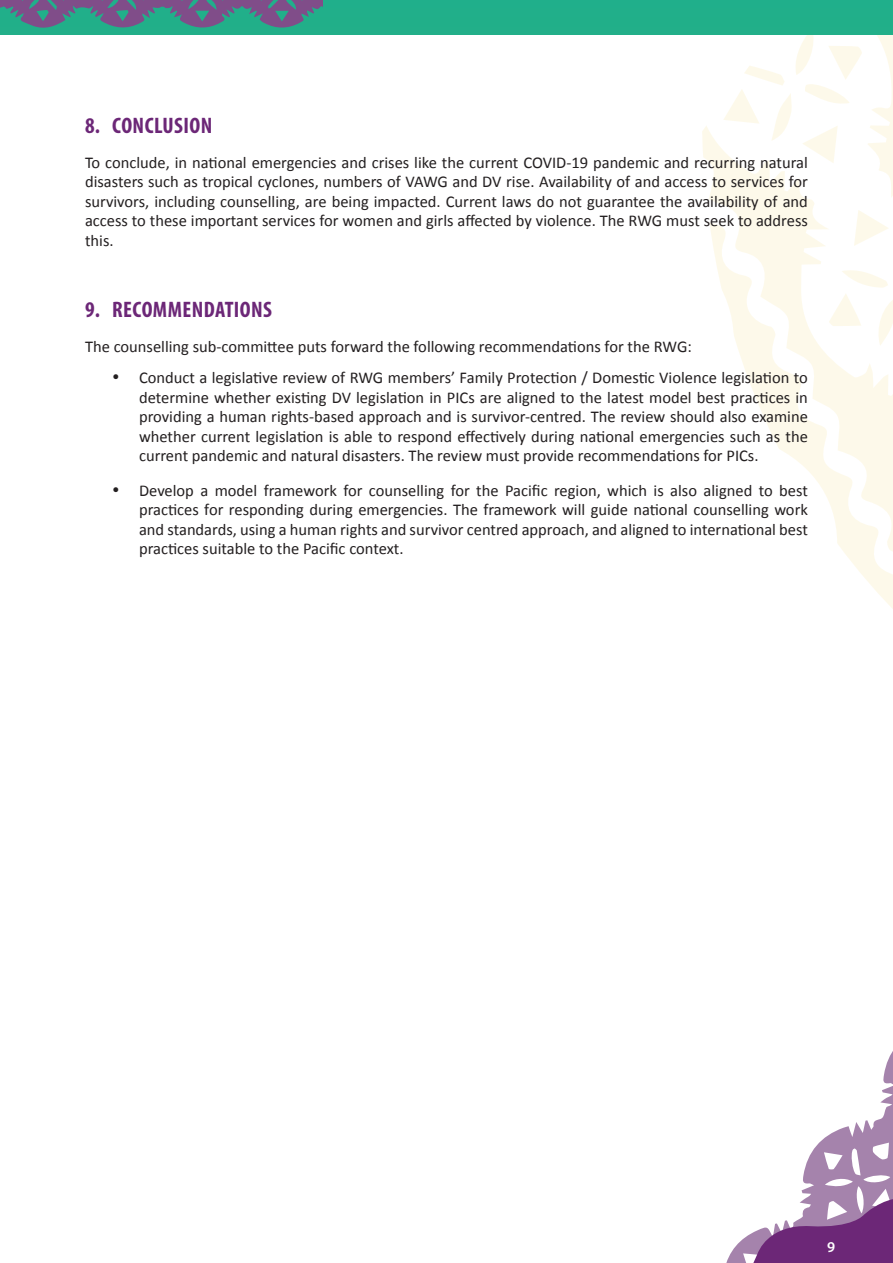
<style>
.page{position:relative;width:893px;height:1263px;background:#fff}
.page>*{position:absolute;margin:0;border:0;box-sizing:border-box;transform-origin:0 0}
.t1{font:700 condensed 22.5px "Myriad Pro";letter-spacing:.02em;color:#6c2777}
.t2{font:16.5px/19.5px "Calibri";color:#231f20;text-align:justify}
.t3{font:600 15px "Myriad Pro";color:#fff}
</style>
<div class="page">
<svg style="left:726px;top:1051px;width:167px;height:212px"></svg>
<svg style="left:702px;top:34px;width:191px;height:575px"></svg>
<svg style="left:750px;top:1198px;width:143px;height:65px"></svg>
<hr style="left:0;top:0;width:1px;height:34px;background:#22af89">
<div style="left:1px;top:0;width:892px;height:34px;background:#21af89"></div>
<svg style="left:0;top:0;width:322px;height:28px"></svg>
<p class="t1" style="left:85px;top:112px;width:129px">8. CONCLUSION</p>
<p class="t2" style="left:85px;top:153px;width:724px">To conclude, in national emergencies and crises like the current COVID-19 pandemic and recurring natural disasters such as tropical cyclones, numbers of VAWG and DV rise. Availability of and access to services for survivors, including counselling, are being impacted. Current laws do not guarantee the availability of and access to these important services for women and girls affected by violence. The RWG must seek to address this.</p>
<p class="t1" style="left:85px;top:296px;width:188px">9. RECOMMENDATIONS</p>
<p class="t2" style="left:85px;top:336px;width:608px">The counselling sub-committee puts forward the following recommendations for the RWG:</p>
<p class="t2" style="left:139px;top:368px;width:670px;text-indent:-27px">• Conduct a legislative review of RWG members’ Family Protection / Domestic Violence legislation to determine whether existing DV legislation in PICs are aligned to the latest model best practices in providing a human rights-based approach and is survivor-centred. The review should also examine whether current legislation is able to respond effectively during national emergencies such as the current pandemic and natural disasters. The review must provide recommendations for PICs.</p>
<p class="t2" style="left:139px;top:480px;width:670px;text-indent:-27px">• Develop a model framework for counselling for the Pacific region, which is also aligned to best practices for responding during emergencies. The framework will guide national counselling work and standards, using a human rights and survivor centred approach, and aligned to international best practices suitable to the Pacific context.</p>
<p class="t3" style="left:827px;top:1237px;width:10px">9</p>
</div>
